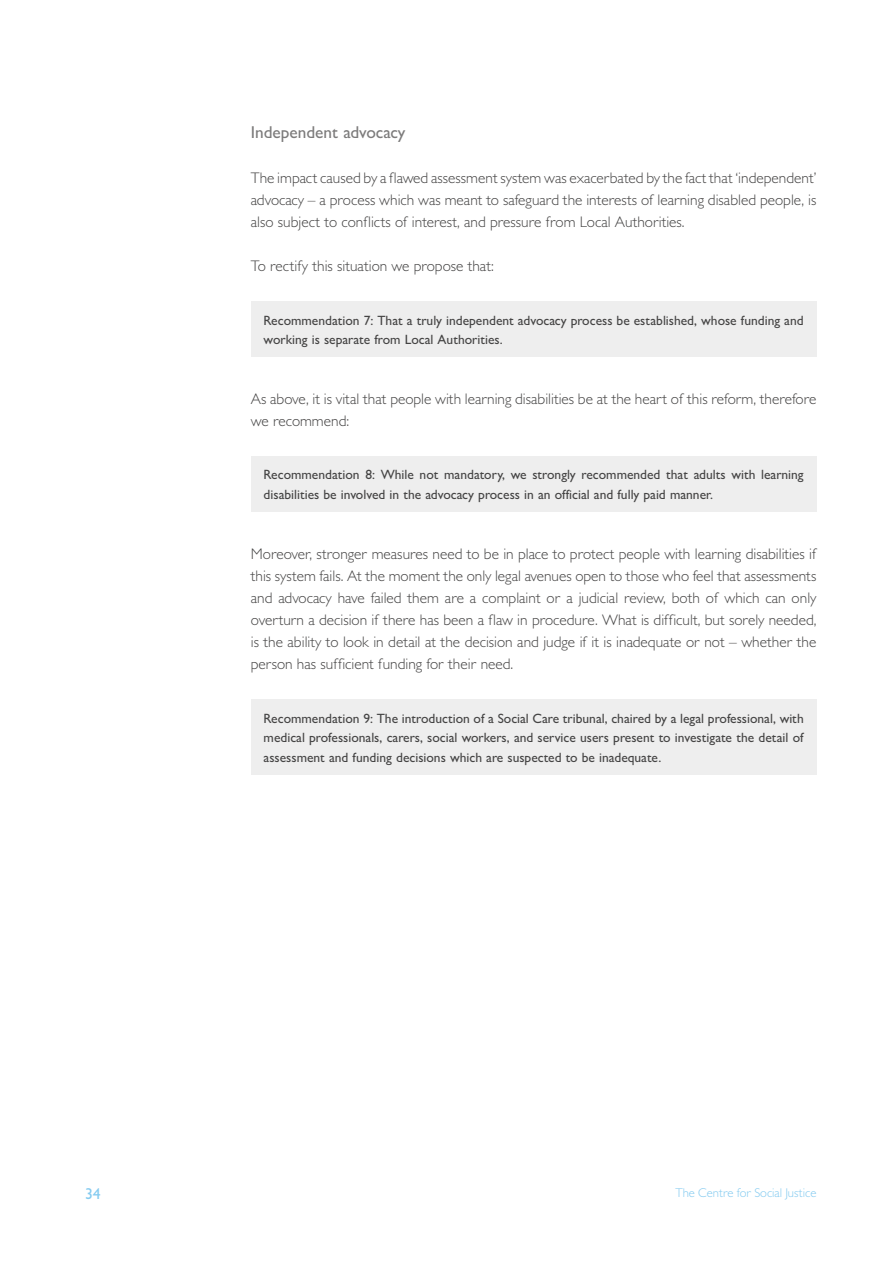
<style>
.page{position:relative;width:893px;height:1263px;background:#fff}
.page>*{position:absolute;margin:0;border:0;box-sizing:border-box;transform-origin:0 0}
.t1{font:500 17.25px "Gill Sans MT Pro";color:#7c7b7b}
.t2{font:500 15.75px "Gill Sans MT Pro";color:#85cbf0}
.t3{font:300 15.3px/22px "Gill Sans MT Pro";color:#454444;text-align:justify}
.t4{font:500 13.5px/19.5px "Gill Sans MT Pro";color:#454444}
.t5{font:300 12.75px "Gill Sans MT Pro";color:#85cbf0}
</style>
<div class="page">
<div style="left:251px;top:301px;width:565px;height:56px;background:#eee"></div>
<div style="left:251px;top:456px;width:565px;height:56px;background:#eee"></div>
<div style="left:251px;top:699px;width:565px;height:76px;background:#eee"></div>
<p class="t1" style="left:251px;top:122px;width:156px">Independent advocacy</p>
<p class="t3" style="left:251px;top:166px;width:567px">The impact caused by a flawed assessment system was exacerbated by the fact that ‘independent’ advocacy – a process which was meant to safeguard the interests of learning disabled people, is also subject to conflicts of interest, and pressure from Local Authorities.</p>
<p class="t3" style="left:251px;top:255px;width:244px">To rectify this situation we propose that:</p>
<p class="t4" style="left:264px;top:310px;width:541px">Recommendation 7: That a truly independent advocacy process be established, whose funding and working is separate from Local Authorities.</p>
<p class="t3" style="left:251px;top:387px;width:567px">As above, it is vital that people with learning disabilities be at the heart of this reform, therefore we recommend:</p>
<p class="t4" style="left:264px;top:465px;width:542px">Recommendation 8: While not mandatory, we strongly recommended that adults with learning disabilities be involved in the advocacy process in an official and fully paid manner.</p>
<p class="t3" style="left:251px;top:542px;width:567px">Moreover, stronger measures need to be in place to protect people with learning disabilities if this system fails. At the moment the only legal avenues open to those who feel that assessments and advocacy have failed them are a complaint or a judicial review, both of which can only overturn a decision if there has been a flaw in procedure. What is difficult, but sorely needed, is the ability to look in detail at the decision and judge if it is inadequate or not – whether the person has sufficient funding for their need.</p>
<p class="t4" style="left:264px;top:708px;width:542px;text-align:justify">Recommendation 9: The introduction of a Social Care tribunal, chaired by a legal professional, with medical professionals, carers, social workers, and service users present to investigate the detail of assessment and funding decisions which are suspected to be inadequate.</p>
<p class="t2" style="left:85px;top:1185px;width:17px">34</p>
<p class="t5" style="left:675px;top:1185px;width:143px">The Centre for Social Justice</p>
</div>
